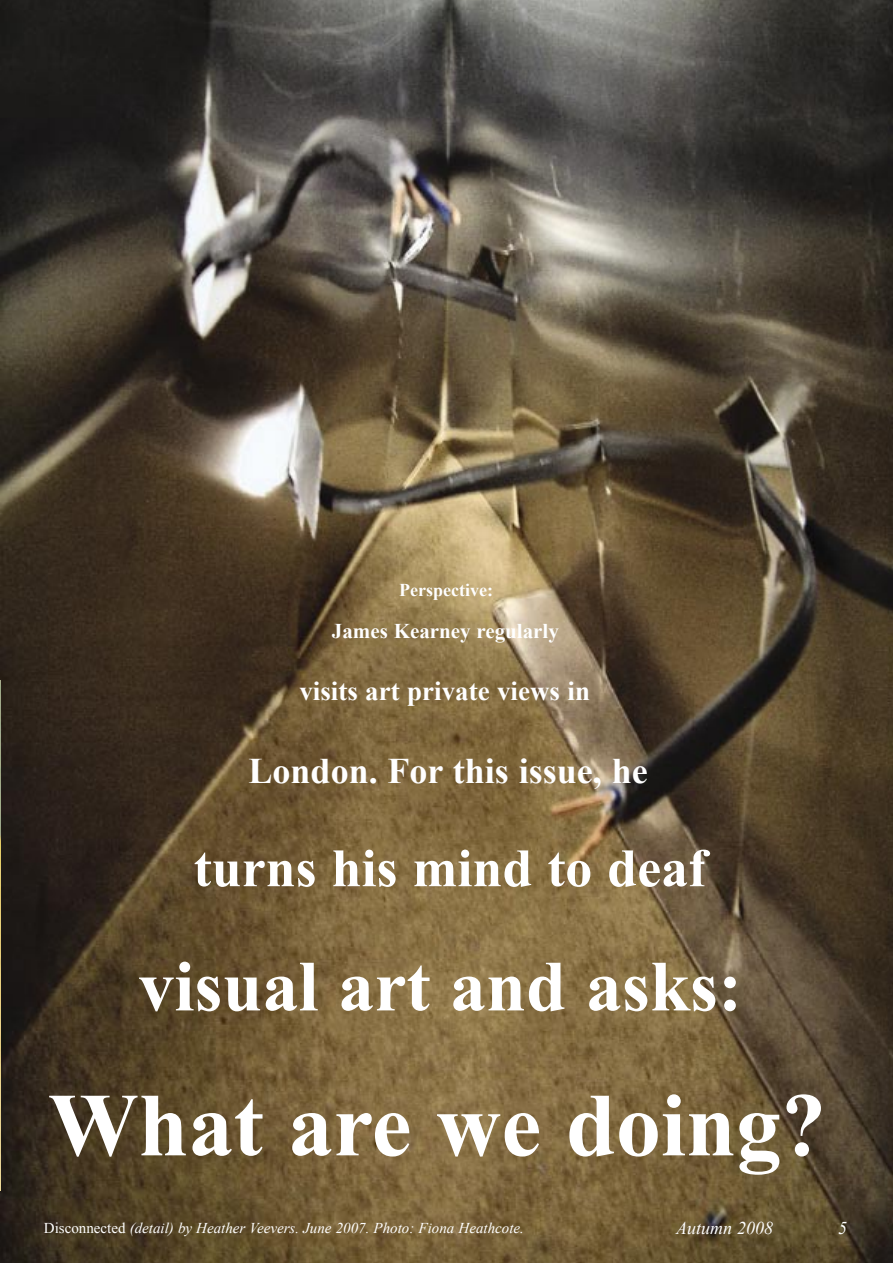
<style>
.page{position:relative;width:893px;height:1263px;background:#fff}
.page>*{position:absolute;margin:0;border:0;box-sizing:border-box;transform-origin:0 0}
.t1{font:700 90px "Times New Roman";color:#fff}
.t2{font:700 72px "Times New Roman";color:#fff}
.t3{font:700 54px "Times New Roman";color:#fff}
.t4{font:700 36px "Times New Roman";color:#fff}
.t5{font:700 27px "Times New Roman";color:#fff}
.t6{font:700 21px "Times New Roman";color:#fff}
.t7{font:700 18px "Times New Roman";color:#fff}
.t8{font:italic 18px "Times New Roman";color:#fff}
.t9{font:italic 15px "Times New Roman";color:#fff}
.s1{font-style:normal}
</style>
<div class="page">
<img style="left:0;top:0;width:893px;height:1263px">
<img style="left:0;top:680px;width:1px;height:511px">
<p class="t7" style="left:399px;top:580px;width:95px">Perspective:</p>
<h3 class="t6" style="left:332px;top:619px;width:228px">James Kearney regularly</h3>
<h3 class="t5" style="left:299px;top:675px;width:292px">visits art private views in</h3>
<h3 class="t4" style="left:249px;top:750px;width:401px">London. For this issue, he</h3>
<h3 class="t3" style="left:194px;top:837px;width:514px">turns his mind to deaf</h3>
<h2 class="t2" style="left:138px;top:945px;width:605px">visual art and asks:</h2>
<h1 class="t1" style="left:48px;top:1073px;width:779px">What are we doing?</h1>
<p class="t9" style="left:44px;top:1219px;width:481px"><span class="s1">Disconnected</span> (detail) by Heather Veevers. June 2007. Photo: Fiona Heathcote.</p>
<p class="t8" style="left:676px;top:1217px;width:98px">Autumn 2008</p>
<p class="t8" style="left:838px;top:1217px;width:10px">5</p>
</div>
